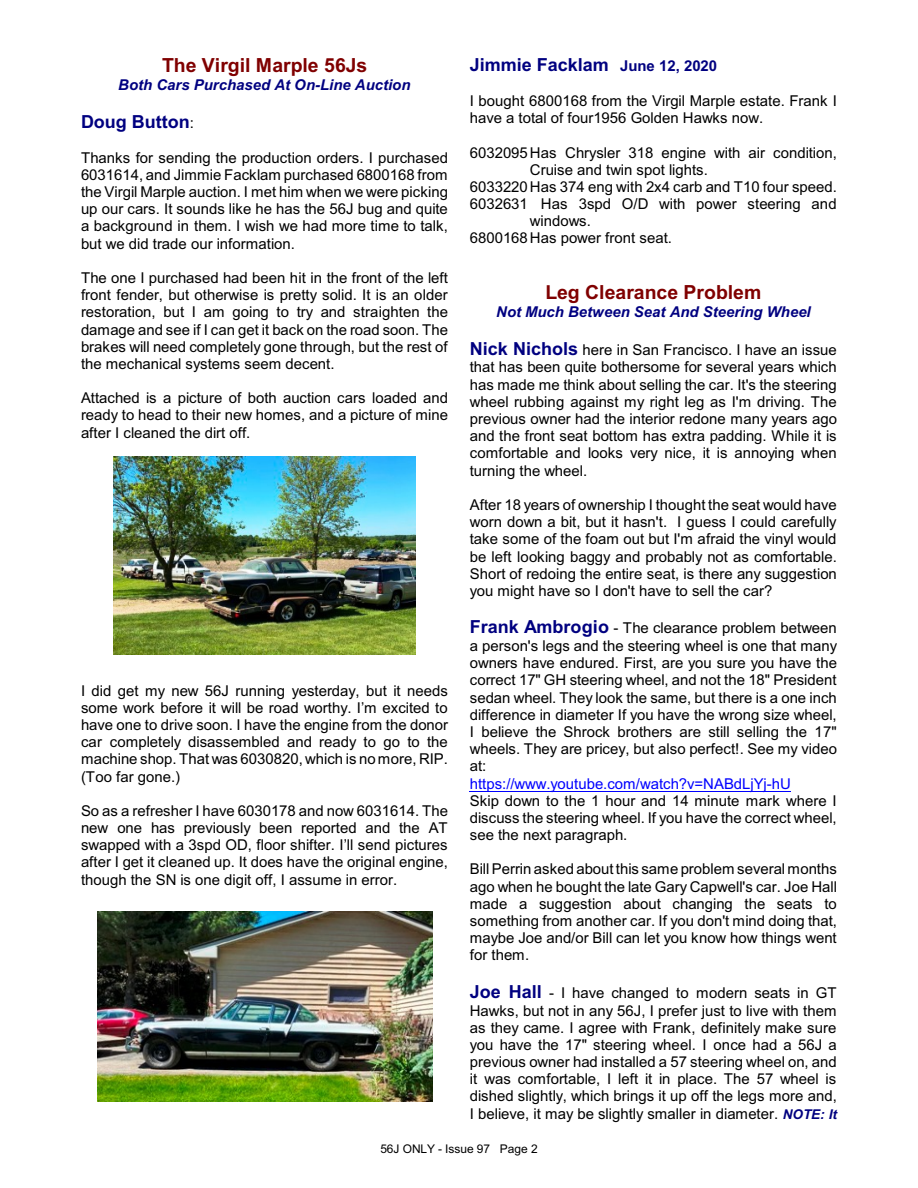
<style>
.page{position:relative;width:918px;height:1188px;background:#fff}
.page>*{position:absolute;margin:0;border:0;box-sizing:border-box;transform-origin:0 0}
.t1{font:700 19.5px "Arial";color:#800000}
.t2{font:700 18px "Arial";color:#000080}
.t3{font:15px/17.2px "Arial";color:#000;text-align:justify}
.t4{font:italic 700 15px "Arial";color:#000080}
.t5{font:15px "Arial";color:#00f}
.t6{font:12px "Arial";color:#000}
.s1{font-size:15px}
.s2{font-weight:700;font-size:18px;color:#000080}
.s3{font-weight:700;font-style:italic;font-size:13.5px;color:#000080}
.s4{font-weight:400;font-size:15px;color:#000}
</style>
<div class="page">
<img style="left:114px;top:457px;width:302px;height:197px">
<img style="left:97px;top:912px;width:335px;height:189px">
<hr style="left:470px;top:791px;width:321px;height:1px;background:#00f">
<p class="t2" style="left:470px;top:58px;width:249px">Jimmie Facklam <span class="s1">June 12, 2020</span></p>
<p class="t3" style="left:470px;top:93px;width:369px">I bought 6800168 from the Virgil Marple estate. Frank I have a total of four1956 Golden Hawks now.</p>
<p class="t3" style="left:470px;top:145px;width:369px">6032095Has Chrysler 318 engine with air condition,</p>
<p class="t3" style="left:530px;top:162px;width:179px">Cruise and twin spot lights.</p>
<p class="t3" style="left:470px;top:179px;width:369px">6033220Has 374 eng with 2x4 carb and T10 four speed.</p>
<p class="t3" style="left:470px;top:196px;width:368px">6032631 Has 3spd O/D with power steering and</p>
<p class="t3" style="left:530px;top:214px;width:63px">windows.</p>
<p class="t3" style="left:470px;top:231px;width:204px">6800168Has power front seat.</p>
<h1 class="t1" style="left:545px;top:285px;width:217px">Leg Clearance Problem</h1>
<p class="t4" style="left:496px;top:306px;width:316px">Not Much Between Seat And Steering Wheel</p>
<p class="t3" style="left:470px;top:342px;width:369px"><span class="s2">Nick Nichols</span> here in San Francisco. I have an issue that has been quite bothersome for several years which has made me think about selling the car. It's the steering wheel rubbing against my right leg as I'm driving. The previous owner had the interior redone many years ago and the front seat bottom has extra padding. While it is comfortable and looks very nice, it is annoying when turning the wheel.</p>
<p class="t3" style="left:470px;top:497px;width:369px">After 18 years of ownership I thought the seat would have worn down a bit, but it hasn't. I guess I could carefully take some of the foam out but I'm afraid the vinyl would be left looking baggy and probably not as comfortable.<br>Short of redoing the entire seat, is there any suggestion you might have so I don't have to sell the car?</p>
<p class="t3" style="left:470px;top:621px;width:369px"><span class="s2">Frank Ambrogio</span> - The clearance problem between a person's legs and the steering wheel is one that many owners have endured. First, are you sure you have the correct 17" GH steering wheel, and not the 18" President sedan wheel. They look the same, but there is a one inch difference in diameter If you have the wrong size wheel, I believe the Shrock brothers are still selling the 17" wheels. They are pricey, but also perfect!. See my video at:</p>
<p class="t5" style="left:470px;top:778px;width:323px">https://www.youtube.com/watch?v=NABdLjYj-hU</p>
<p class="t3" style="left:470px;top:793px;width:368px">Skip down to the 1 hour and 14 minute mark where I discuss the steering wheel. If you have the correct wheel, see the next paragraph.</p>
<p class="t3" style="left:470px;top:862px;width:369px">BillPerrin asked about this same problem several months ago when he bought the late Gary Capwell's car. Joe Hall made a suggestion about changing the seats to something from another car. If you don't mind doing that, maybe Joe and/or Bill can let you know how things went for them.</p>
<p class="t3" style="left:470px;top:985px;width:369px"><span class="s2">Joe Hall</span> - I have changed to modern seats in GT Hawks, but not in any 56J, I prefer just to live with them as they came. I agree with Frank, definitely make sure you have the 17" steering wheel. I once had a 56J a previous owner had installed a 57 steering wheel on, and it was comfortable, I left it in place. The 57 wheel is dished slightly, which brings it up off the legs more and, I believe, it may be slightly smaller in diameter. <span class="s3">NOTE: It</span></p>
<p class="t6" style="left:380px;top:1144px;width:159px">56J ONLY - Issue 97 Page 2</p>
<h1 class="t1" style="left:162px;top:58px;width:207px">The Virgil Marple 56Js</h1>
<p class="t4" style="left:118px;top:79px;width:294px">Both Cars Purchased At On-Line Auction</p>
<p class="t2" style="left:81px;top:115px;width:114px">Doug Button<span class="s4">:</span></p>
<p class="t3" style="left:81px;top:150px;width:368px">Thanks for sending the production orders. I purchased 6031614, and Jimmie Facklam purchased 6800168 from the Virgil Marple auction. I met him when we were picking up our cars. It sounds like he has the 56J bug and quite a background in them. I wish we had more time to talk, but we did trade our information.</p>
<p class="t3" style="left:81px;top:270px;width:369px">The one I purchased had been hit in the front of the left front fender, but otherwise is pretty solid. It is an older restoration, but I am going to try and straighten the damage and see if I can get it back on the road soon. The brakes will need completely gone through, but the rest of the mechanical systems seem decent.</p>
<p class="t3" style="left:81px;top:391px;width:369px">Attached is a picture of both auction cars loaded and ready to head to their new homes, and a picture of mine after I cleaned the dirt off.</p>
<p class="t3" style="left:81px;top:683px;width:369px">I did get my new 56J running yesterday, but it needs some work before it will be road worthy. I’m excited to have one to drive soon. I have the engine from the donor car completely disassembled and ready to go to the machine shop. That was 6030820, which is no more, RIP. (Too far gone.)</p>
<p class="t3" style="left:81px;top:803px;width:369px">So as a refresher I have 6030178 and now 6031614. The new one has previously been reported and the AT swapped with a 3spd OD, floor shifter. I’ll send pictures after I get it cleaned up. It does have the original engine, though the SN is one digit off, I assume in error.</p>
</div>
